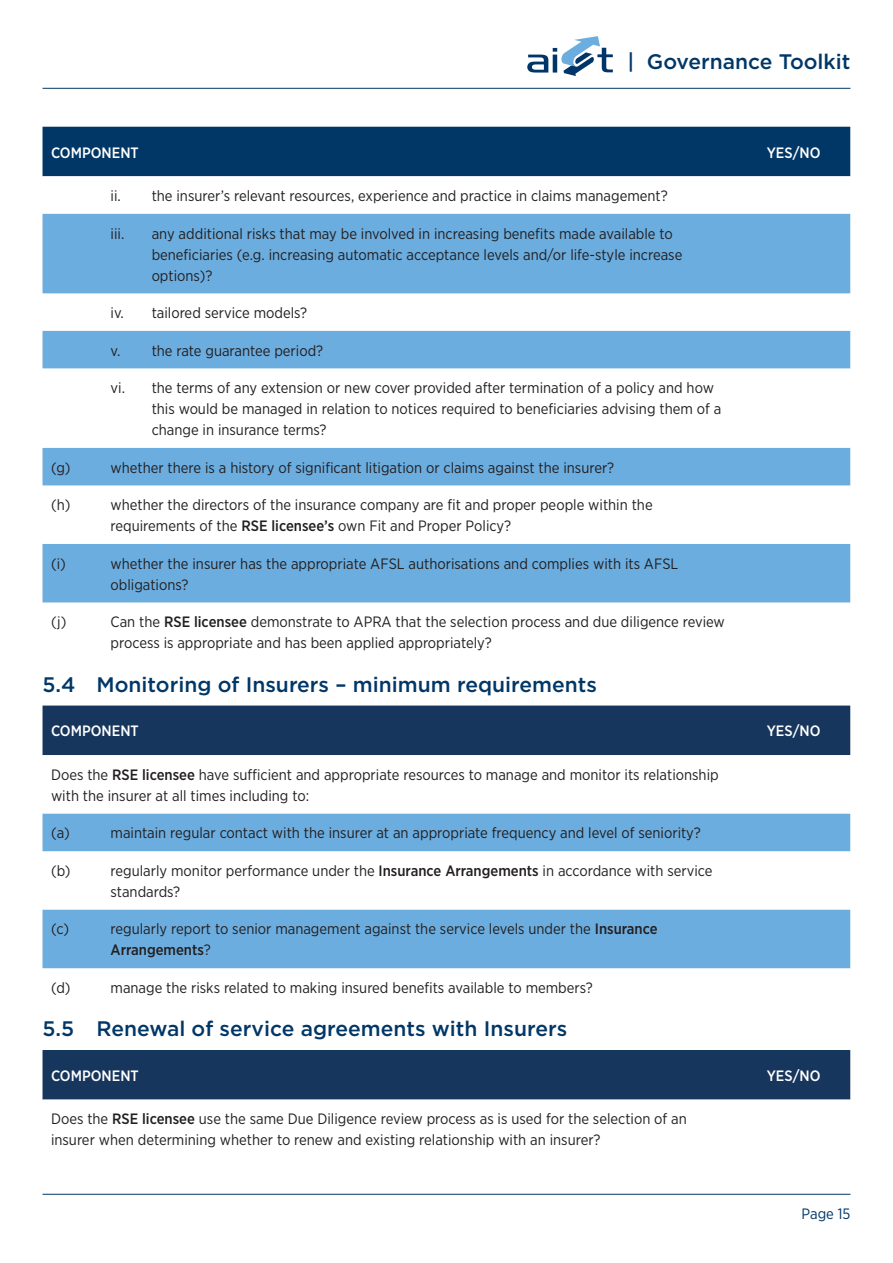
<style>
.page{position:relative;width:893px;height:1263px;background:#fff}
.page>*{position:absolute;margin:0;border:0;box-sizing:border-box;transform-origin:0 0}
.t1{font:500 21px "Gotham";color:#003767}
.Body_Copy{font:15px/21px "Gotham Narrow";color:#231f20}
.Body_Copy-2{font:500 15px "Gotham Narrow";color:#fff}
.Body_Copy-3{font:15px "Gotham Narrow";color:#003767}
.s1{font-weight:500}
</style>
<div class="page">
<hr style="left:43px;top:1194px;width:807px;height:1px;background:#003767">
<hr style="left:43px;top:88px;width:807px;height:1px;background:#003767">
<svg style="left:527px;top:36px;width:86px;height:40px"></svg>
<div style="left:43px;top:127px;width:807px;height:49px;background:#003767"></div>
<svg style="left:43px;top:176px;width:807px;height:427px"></svg>
<svg style="left:43px;top:214px;width:807px;height:388px;fill:#6caddf"></svg>
<div style="left:43px;top:705px;width:807px;height:50px;background:#17365d"></div>
<svg style="left:43px;top:814px;width:807px;height:154px;fill:#6caddf"></svg>
<div style="left:43px;top:1050px;width:807px;height:49px;background:#17365d"></div>
<svg style="left:43px;top:1099px;width:807px;height:1px"></svg>
<h1 class="t1" style="left:627px;top:48px;width:225px">| Governance Toolkit</h1>
<p class="Body_Copy-2" style="left:51px;top:143px;width:89px">COMPONENT</p>
<p class="Body_Copy-2" style="left:767px;top:143px;width:55px">YES/NO</p>
<p class="Body_Copy" style="left:111px;top:185px;width:12px">ii.</p>
<p class="Body_Copy" style="left:152px;top:185px;width:518px">the insurer’s relevant resources, experience and practice in claims management?</p>
<p class="Body_Copy" style="left:111px;top:223px;width:15px">iii.</p>
<p class="Body_Copy" style="left:152px;top:223px;width:532px">any additional risks that may be involved in increasing benefits made available to beneficiaries (e.g. increasing automatic acceptance levels and/or life-style increase options)?</p>
<p class="Body_Copy" style="left:111px;top:302px;width:15px">iv.</p>
<p class="Body_Copy" style="left:152px;top:302px;width:157px">tailored service models?</p>
<p class="Body_Copy" style="left:111px;top:340px;width:11px">v.</p>
<p class="Body_Copy" style="left:152px;top:340px;width:173px">the rate guarantee period?</p>
<p class="Body_Copy" style="left:111px;top:377px;width:16px">vi.</p>
<p class="Body_Copy" style="left:152px;top:377px;width:571px">the terms of any extension or new cover provided after termination of a policy and how this would be managed in relation to notices required to beneficiaries advising them of a change in insurance terms?</p>
<p class="Body_Copy" style="left:51px;top:457px;width:21px">(g)</p>
<p class="Body_Copy" style="left:111px;top:457px;width:505px">whether there is a history of significant litigation or claims against the insurer?</p>
<p class="Body_Copy" style="left:51px;top:494px;width:21px">(h)</p>
<p class="Body_Copy" style="left:111px;top:494px;width:544px">whether the directors of the insurance company are fit and proper people within the requirements of the <span class="s1">RSE licensee’s</span> own Fit and Proper Policy?</p>
<p class="Body_Copy" style="left:51px;top:553px;width:16px">(i)</p>
<p class="Body_Copy" style="left:111px;top:553px;width:569px">whether the insurer has the appropriate AFSL authorisations and complies with its AFSL obligations?</p>
<p class="Body_Copy" style="left:51px;top:611px;width:17px">(j)</p>
<p class="Body_Copy" style="left:111px;top:611px;width:616px">Can the <span class="s1">RSE licensee</span> demonstrate to APRA that the selection process and due diligence review process is appropriate and has been applied appropriately?</p>
<h2 class="t1" style="left:43px;top:671px;width:556px">5.4 Monitoring of Insurers – minimum requirements</h2>
<p class="Body_Copy-2" style="left:51px;top:722px;width:89px">COMPONENT</p>
<p class="Body_Copy-2" style="left:767px;top:722px;width:55px">YES/NO</p>
<p class="Body_Copy" style="left:51px;top:764px;width:669px">Does the <span class="s1">RSE licensee</span> have sufficient and appropriate resources to manage and monitor its relationship with the insurer at all times including to:</p>
<p class="Body_Copy" style="left:51px;top:822px;width:20px">(a)</p>
<p class="Body_Copy" style="left:111px;top:822px;width:592px">maintain regular contact with the insurer at an appropriate frequency and level of seniority?</p>
<p class="Body_Copy" style="left:51px;top:860px;width:21px">(b)</p>
<p class="Body_Copy" style="left:111px;top:860px;width:603px">regularly monitor performance under the <span class="s1">Insurance Arrangements</span> in accordance with service standards?</p>
<p class="Body_Copy" style="left:51px;top:918px;width:20px">(c)</p>
<p class="Body_Copy" style="left:111px;top:918px;width:549px">regularly report to senior management against the service levels under the <span class="s1">Insurance<br>Arrangements</span>?</p>
<p class="Body_Copy" style="left:51px;top:977px;width:21px">(d)</p>
<p class="Body_Copy" style="left:111px;top:977px;width:484px">manage the risks related to making insured benefits available to members?</p>
<h2 class="t1" style="left:43px;top:1015px;width:526px">5.5 Renewal of service agreements with Insurers</h2>
<p class="Body_Copy-2" style="left:51px;top:1066px;width:89px">COMPONENT</p>
<p class="Body_Copy-2" style="left:767px;top:1066px;width:55px">YES/NO</p>
<p class="Body_Copy" style="left:51px;top:1108px;width:637px">Does the <span class="s1">RSE licensee</span> use the same Due Diligence review process as is used for the selection of an insurer when determining whether to renew and existing relationship with an insurer?</p>
<p class="Body_Copy-3" style="left:802px;top:1204px;width:50px">Page 15</p>
</div>
